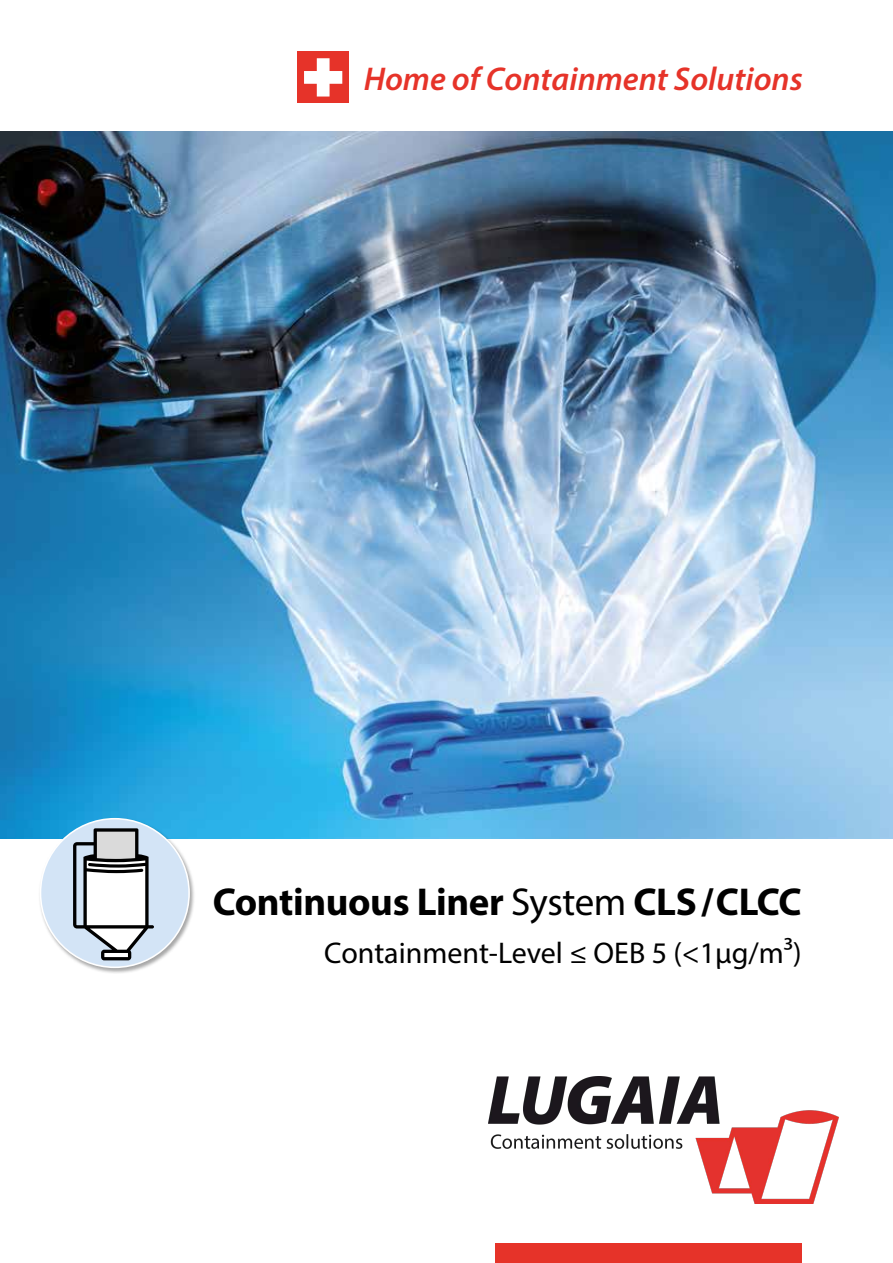
<style>
.page{position:relative;width:893px;height:1263px;background:#fff}
.page>*{position:absolute;margin:0;border:0;box-sizing:border-box;transform-origin:0 0}
.t1{font:700 39px "Myriad Pro";letter-spacing:-.01em;color:#000}
.t2{font:italic 600 33px "Myriad Pro";color:#e63329}
.t3{font:30px "Myriad Pro";color:#000}
.s1{font-weight:400}
</style>
<div class="page">
<img style="left:488px;top:1077px;width:350px;height:127px">
<div style="left:495px;top:1244px;width:306px;height:19px;background:#e63329"></div>
<img style="left:0;top:132px;width:893px;height:707px">
<div style="left:39px;top:817px;width:157px;height:157px;background:#000;opacity:.35"></div>
<div style="left:41px;top:819px;width:148px;height:148px;background:#d3e4f6;border-radius:50%"></div>
<svg style="left:73px;top:828px;width:81px;height:132px"></svg>
<div style="left:298px;top:52px;width:51px;height:51px;background:#e63329"></div>
<svg style="left:304px;top:58px;width:38px;height:39px"></svg>
<p class="t2" style="left:364px;top:58px;width:441px">Home of Containment Solutions</p>
<h1 class="t1" style="left:213px;top:876px;width:590px">Continuous Liner <span class="s1">System</span> CLS / CLCC</h1>
<p class="t3" style="left:324px;top:934px;width:479px">Containment-Level ≤ OEB 5 (&lt;1μg/m³)</p>
</div>
